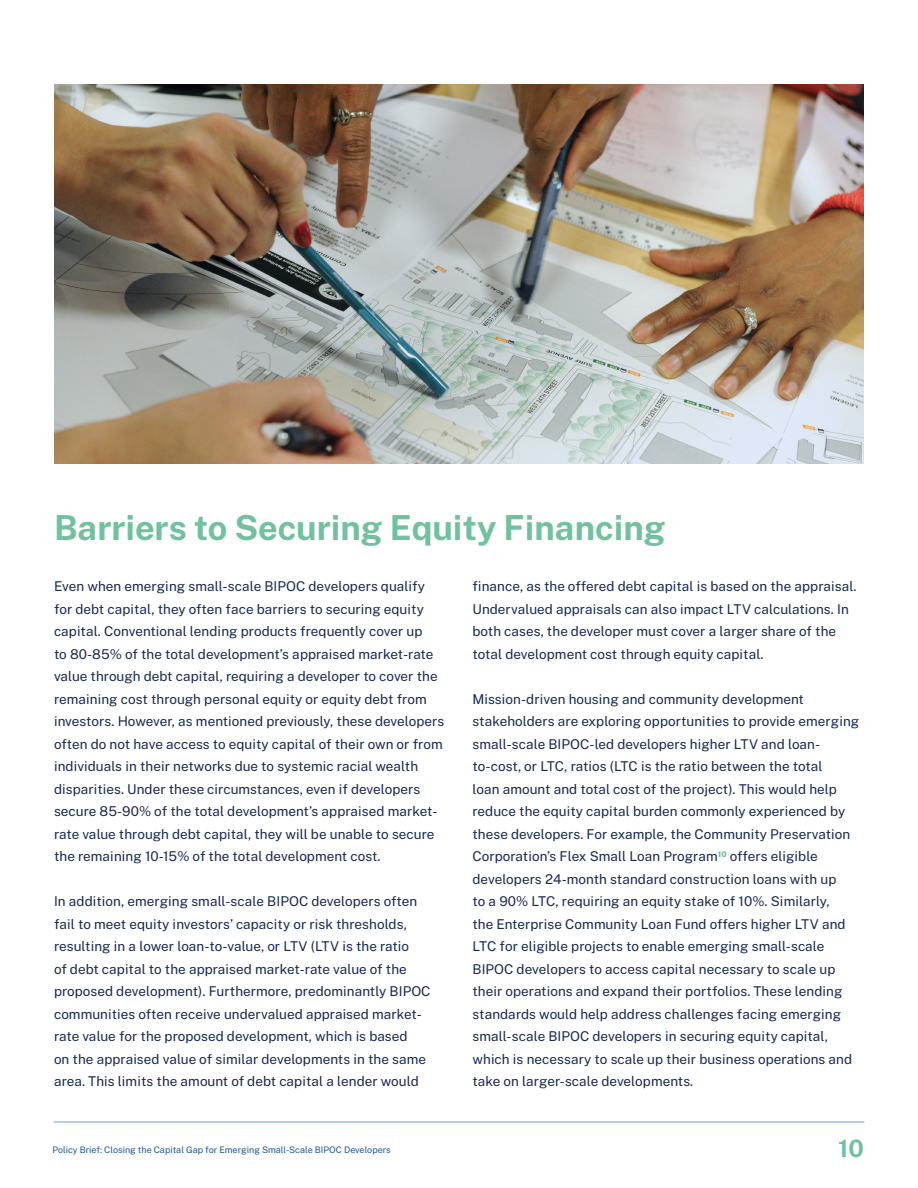
<style>
.page{position:relative;width:918px;height:1188px;background:#fff}
.page>*{position:absolute;margin:0;border:0;box-sizing:border-box;transform-origin:0 0}
.t1{font:700 34.5px "Public Sans";color:#72c19e}
.t2{font:700 24px "Public Sans";color:#72c19e}
.t3{font:13.5px/22.5px "Public Sans";letter-spacing:.005em;color:#182854}
.t4{font:9px "Public Sans";color:#21559a}
</style>
<div class="page">
<hr style="left:54px;top:1122px;width:810px;height:1px;background:#61a1d7">
<img style="left:54px;top:84px;width:810px;height:380px">
<p class="t1" style="left:54px;top:503px;width:613px">Barriers to Securing Equity Financing</p>
<p class="t3" style="left:54px;top:574px;width:392px">Even when emerging small-scale BIPOC developers qualify for debt capital, they often face barriers to securing equity capital. Conventional lending products frequently cover up<br>to 80-85% of the total development’s appraised market-rate value through debt capital, requiring a developer to cover the remaining cost through personal equity or equity debt from investors. However, as mentioned previously, these developers often do not have access to equity capital of their own or from individuals in their networks due to systemic racial wealth disparities. Under these circumstances, even if developers secure 85-90% of the total development’s appraised market&shy;rate value through debt capital, they will be unable to secure the remaining 10-15% of the total development cost.</p>
<p class="t3" style="left:54px;top:889px;width:378px">In addition, emerging small-scale BIPOC developers often fail to meet equity investors’ capacity or risk thresholds, resulting in a lower loan-to-value, or LTV (LTV is the ratio<br>of debt capital to the appraised market-rate value of the proposed development). Furthermore, predominantly BIPOC communities often receive undervalued appraised market&shy;rate value for the proposed development, which is based<br>on the appraised value of similar developments in the same area. This limits the amount of debt capital a lender would</p>
<p class="t3" style="left:472px;top:574px;width:386px">finance, as the offered debt capital is based on the appraisal.<br>Undervalued appraisals can also impact LTV calculations. In both cases, the developer must cover a larger share of the total development cost through equity capital.</p>
<p class="t3" style="left:472px;top:687px;width:388px">Mission-driven housing and community development stakeholders are exploring opportunities to provide emerging small-scale BIPOC-led developers higher LTV and loan&shy;to-cost, or LTC, ratios (LTC is the ratio between the total<br>loan amount and total cost of the project). This would help reduce the equity capital burden commonly experienced by these developers. For example, the Community Preservation Corporation’s Flex Small Loan Program<sup>10</sup> offers eligible developers 24-month standard construction loans with up<br>to a 90% LTC, requiring an equity stake of 10%. Similarly,<br>the Enterprise Community Loan Fund offers higher LTV and LTC for eligible projects to enable emerging small-scale BIPOC developers to access capital necessary to scale up their operations and expand their portfolios. These lending standards would help address challenges facing emerging small-scale BIPOC developers in securing equity capital, which is necessary to scale up their business operations and take on larger-scale developments.</p>
<p class="t4" style="left:52px;top:1144px;width:340px">Policy Brief: Closing the Capital Gap for Emerging Small-Scale BIPOC Developers</p>
<h2 class="t2" style="left:838px;top:1131px;width:27px">10</h2>
</div>
